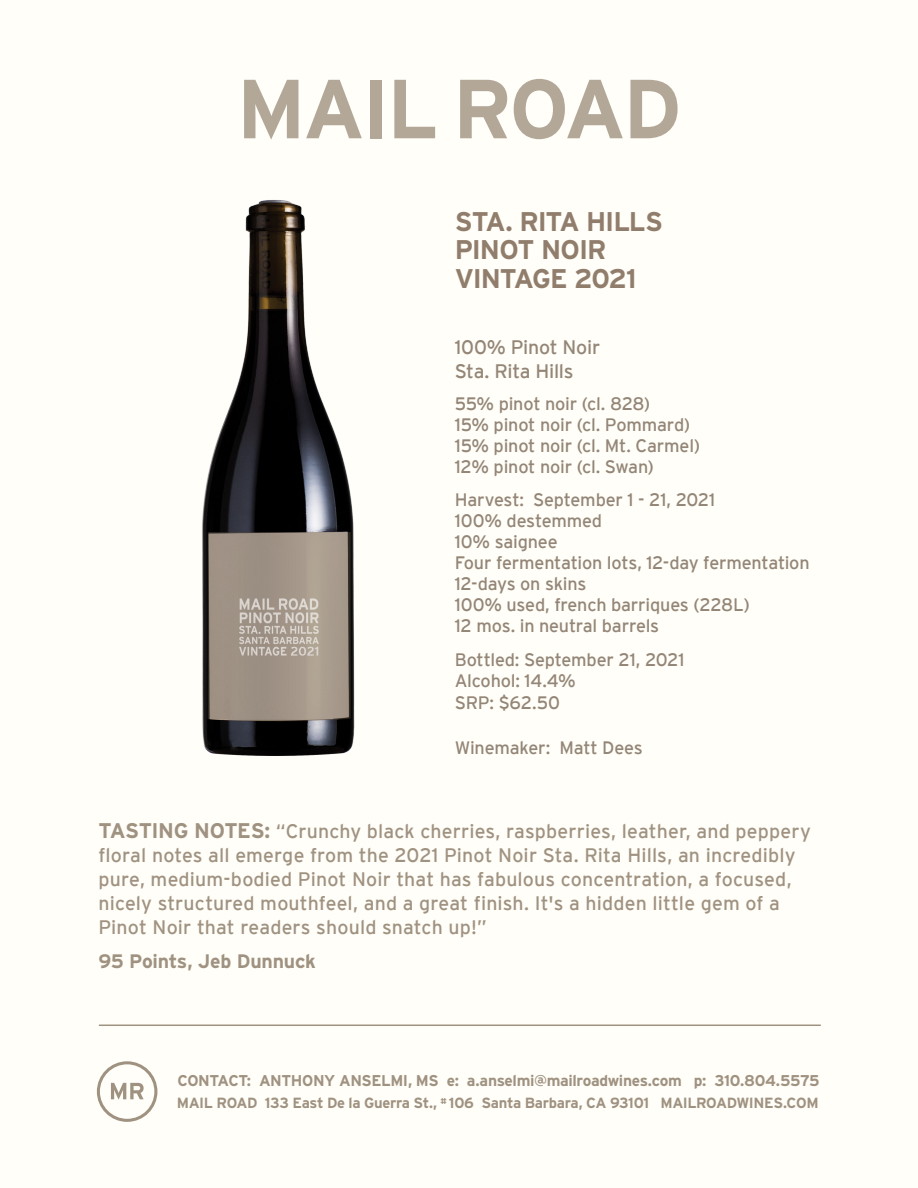
<style>
.page{position:relative;width:918px;height:1188px;background:#fff}
.page>*{position:absolute;margin:0;border:0;box-sizing:border-box;transform-origin:0 0}
.t1{font:700 27px/28.5px "Interstate";letter-spacing:-.04em;color:#917d6c}
.t2{font:19.5px/24px "Interstate";letter-spacing:.005em;color:#a09281}
.t3{font:19.5px/24px "Interstate";letter-spacing:-.015em;color:#948677}
.t4{font:700 19.5px "Interstate";letter-spacing:-.015em;color:#a09281}
.t5{font:18px/21px "Interstate";letter-spacing:-.015em;color:#948677}
.t6{font:700 15.6px "Interstate";letter-spacing:-.025em;color:#a09281}
.t7{font:700 14.7px "Interstate";letter-spacing:-.025em;color:#a09281}
.s1{font-weight:700;font-size:21.15px}
</style>
<div class="page">
<div style="left:1px;top:0;width:917px;height:1188px;background:#fffef8"></div>
<svg style="left:244px;top:80px;width:54px;height:60px"></svg>
<svg style="left:306px;top:80px;width:56px;height:58px"></svg>
<div style="left:370px;top:80px;width:12px;height:58px;background:#b3a798"></div>
<svg style="left:394px;top:80px;width:41px;height:58px"></svg>
<svg style="left:460px;top:80px;width:47px;height:58px"></svg>
<svg style="left:514px;top:79px;width:109px;height:60px"></svg>
<svg style="left:630px;top:80px;width:48px;height:58px"></svg>
<img style="left:202px;top:200px;width:153px;height:556px">
<svg style="left:97px;top:1061px;width:60px;height:61px"></svg>
<hr style="left:99px;top:1025px;width:721px;height:1px;background:#a09281">
<h1 class="t1" style="left:455px;top:207px;width:210px">STA. RITA HILLS<br>PINOT NOIR<br>VINTAGE 2021</h1>
<p class="t3" style="left:455px;top:335px;width:147px">100% Pinot Noir<br>Sta. Rita Hills</p>
<p class="t5" style="left:455px;top:393px;width:247px">55% pinot noir (cl. 828)<br>15% pinot noir (cl. Pommard)<br>15% pinot noir (cl. Mt. Carmel)<br>12% pinot noir (cl. Swan)</p>
<p class="t5" style="left:455px;top:489px;width:356px">Harvest: September 1 - 21, 2021<br>100% destemmed<br>10% saignee<br>Four fermentation lots, 12-day fermentation<br>12-days on skins<br>100% used, french barriques (228L)<br>12 mos. in neutral barrels</p>
<p class="t5" style="left:455px;top:649px;width:231px">Bottled: September 21, 2021<br>Alcohol: 14.4%<br>SRP: $62.50</p>
<p class="t5" style="left:455px;top:737px;width:189px">Winemaker: Matt Dees</p>
<p class="t2" style="left:99px;top:819px;width:714px"><span class="s1">TASTING NOTES:</span> “Crunchy black cherries, raspberries, leather, and peppery floral notes all emerge from the 2021 Pinot Noir Sta. Rita Hills, an incredibly pure, medium-bodied Pinot Noir that has fabulous concentration, a focused, nicely structured mouthfeel, and a great finish. It's a hidden little gem of a Pinot Noir that readers should snatch up!”</p>
<p class="t4" style="left:99px;top:950px;width:219px">95 Points, Jeb Dunnuck</p>
<p class="t6" style="left:177px;top:1071px;width:644px">CONTACT: ANTHONY ANSELMI, MS e: a.anselmi@mailroadwines.com p: 310.804.5575</p>
<p class="t7" style="left:177px;top:1094px;width:643px">MAIL ROAD 133 East De la Guerra St., <sup>#</sup> 106 Santa Barbara, CA 93101 MAILROADWINES.COM</p>
</div>
